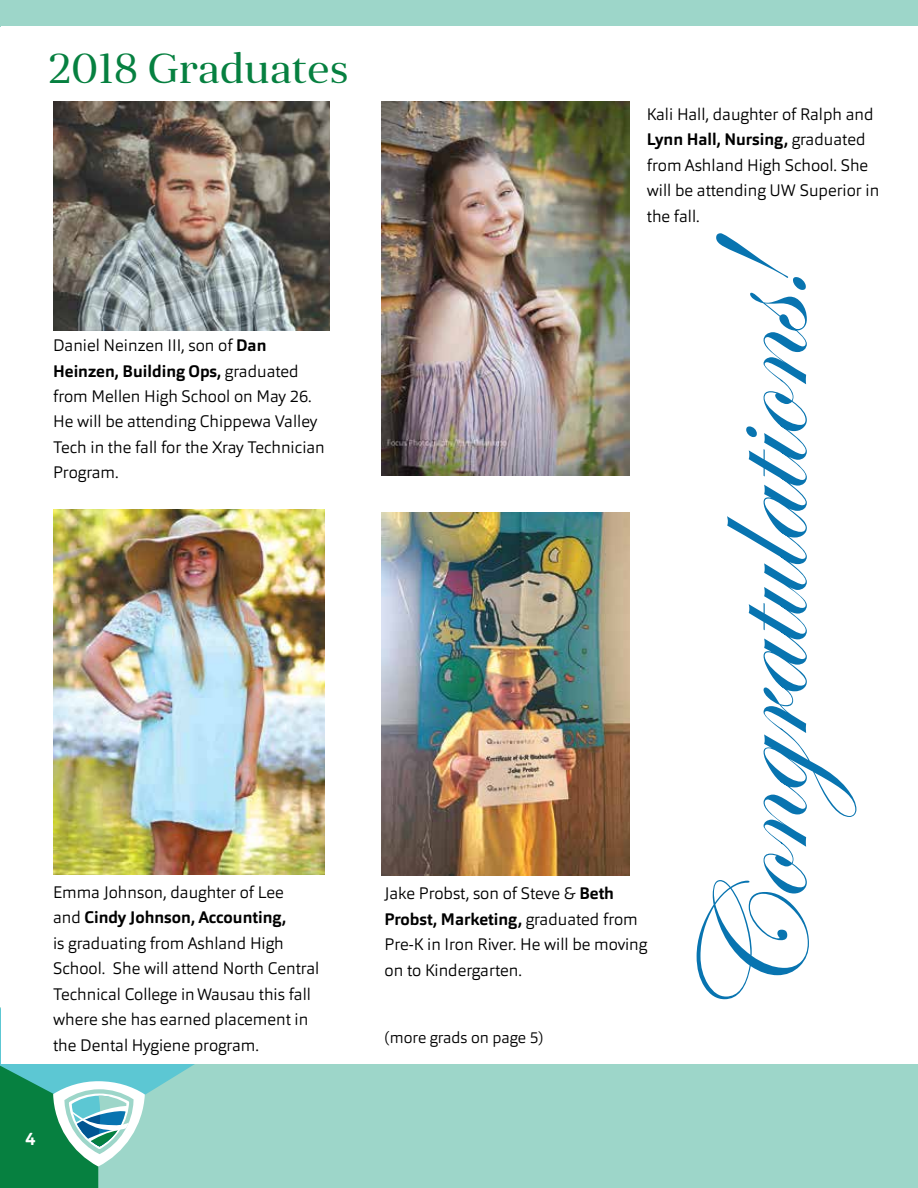
<style>
.page{position:relative;width:918px;height:1188px;background:#fff}
.page>*{position:absolute;margin:0;border:0;box-sizing:border-box;transform-origin:0 0}
.t1{font:42px "Anglecia Pro Title";color:#068040}
.t2{font:700 18px "Orgon";color:#fff}
.t3{font:300 16.5px/25.5px "Orgon";color:#000}
.t4{font:300 15.75px "Orgon";color:#000}
.s1{font-weight:700}
</style>
<div class="page">
<div style="left:288px;top:1064px;width:150px;height:124px;background:#9dd6c9"></div>
<div style="left:438px;top:992px;width:480px;height:196px;background:#9dd6c9"></div>
<div style="left:0;top:0;width:918px;height:27px;background:#9dd6c9"></div>
<div style="left:1px;top:27px;width:917px;height:1037px;background:#fff"></div>
<svg style="left:0;top:1007px;width:288px;height:181px"></svg>
<img style="left:53px;top:102px;width:276px;height:228px">
<img style="left:53px;top:510px;width:272px;height:365px">
<img style="left:381px;top:102px;width:249px;height:373px">
<img style="left:381px;top:512px;width:249px;height:363px">
<svg style="left:697px;top:233px;width:159px;height:766px"></svg>
<h1 class="t1" style="left:49px;top:42px;width:302px">2018 Graduates</h1>
<p class="t3" style="left:53px;top:332px;width:273px">Daniel Neinzen III, son of <span class="s1">Dan<br>Heinzen, Building Ops,</span> graduated from Mellen High School on May 26.<br>He will be attending Chippewa Valley<br>Tech in the fall for the Xray Technician<br>Program.</p>
<p class="t3" style="left:647px;top:101px;width:234px">Kali Hall, daughter of Ralph and<br><span class="s1">Lynn Hall, Nursing,</span> graduated from Ashland High School. She will be attending UW Superior in the fall.</p>
<p class="t3" style="left:53px;top:879px;width:268px">Emma Johnson, daughter of Lee<br>and <span class="s1">Cindy Johnson, Accounting,<br></span>is graduating from Ashland High<br>School. She will attend North Central<br>Technical College in Wausau this fall where she has earned placement in the Dental Hygiene program.</p>
<p class="t3" style="left:385px;top:881px;width:264px">Jake Probst, son of Steve &amp; <span class="s1">Beth<br>Probst, Marketing,</span> graduated from<br>Pre-K in Iron River. He will be moving on to Kindergarten.</p>
<p class="t4" style="left:385px;top:1028px;width:160px">(more grads on page 5)</p>
<p class="t2" style="left:25px;top:1127px;width:12px">4</p>
</div>
